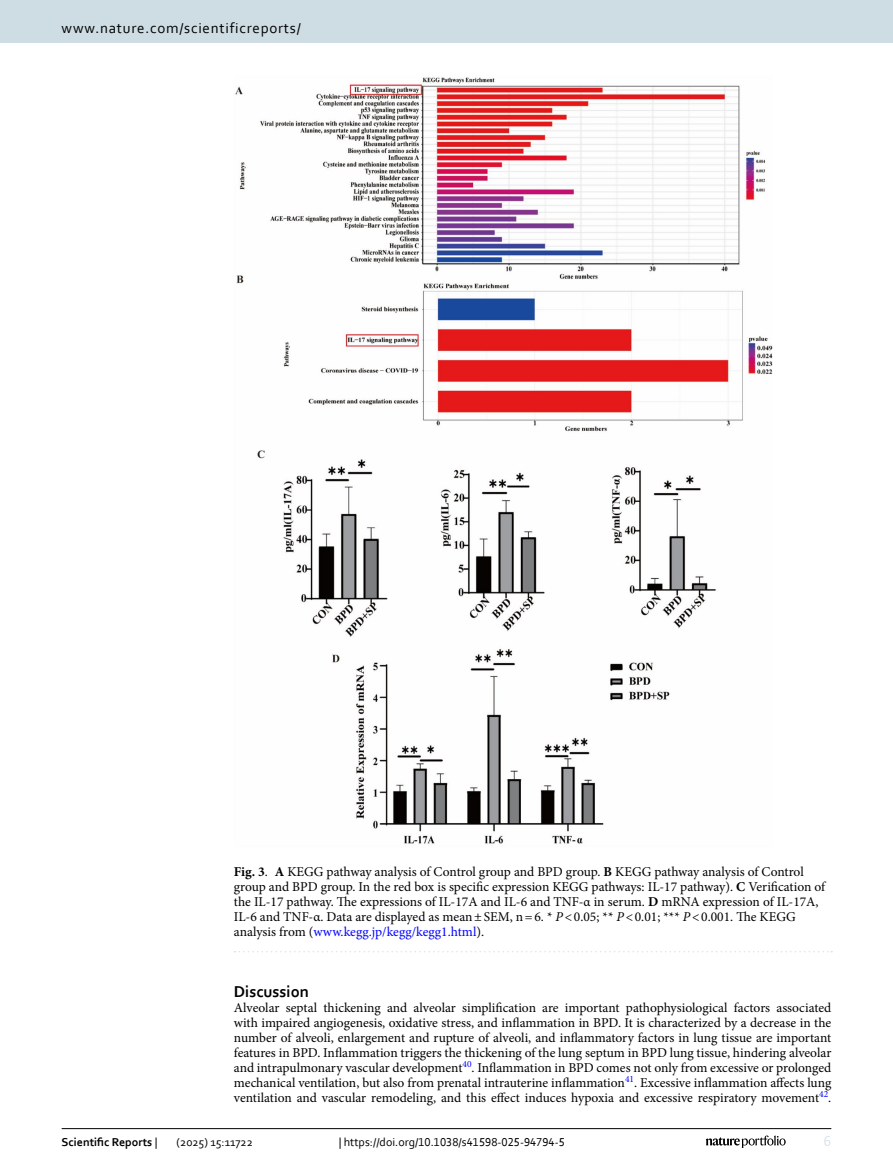
<style>
.page{position:relative;width:893px;height:1174px;background:#fff}
.page>*{position:absolute;margin:0;border:0;box-sizing:border-box;transform-origin:0 0}
.Head_1{font:700 16.5px "Corbel";color:#000}
.t1{font:15px "Corbel";letter-spacing:.05em;color:#000}
.t2{font:15px "Corbel";color:#d9e4eb}
.Body_Text{font:13.5px/15px "Minion Pro";letter-spacing:-.005em;color:#000;text-align:justify}
.Figure_Caption{font:13.5px/15px "Minion Pro";color:#000}
.t3{font:12px "Corbel";color:#000}
.t4{font:700 12px "Corbel";color:#000}
.s1{font-weight:700}
.s2{font-style:italic}
.s3{color:#00f}
.s4{font-weight:400}
</style>
<div class="page">
<img style="left:235px;top:77px;width:538px;height:767px">
<svg style="left:235px;top:951px;width:597px;height:1px"></svg>
<hr style="left:62px;top:1128px;width:769px;height:1px;background:#000">
<svg style="left:706px;top:1135px;width:80px;height:12px"></svg>
<div style="left:0;top:0;width:893px;height:43px;background:#cedde4"></div>
<p class="t1" style="left:62px;top:18px;width:241px">www.nature.com/scientificreports/</p>
<p class="Figure_Caption" style="left:234px;top:864px;width:593px"><span class="s1">Fig. 3</span>. <span class="s1">A</span> KEGG pathway analysis of Control group and BPD group. <span class="s1">B</span> KEGG pathway analysis of Control group and BPD group. In the red box is specific expression KEGG pathways: IL-17 pathway). <span class="s1">C</span> Verification of the IL-17 pathway. The expressions of IL-17A and IL-6 and TNF-α in serum. <span class="s1">D</span> mRNA expression of IL-17A, IL-6 and TNF-α. Data are displayed as mean±SEM, n=6. * <span class="s2">P</span>&lt;0.05; ** <span class="s2">P</span>&lt;0.01; *** <span class="s2">P</span>&lt;0.001. The KEGG analysis from (<span class="s3">www.kegg.jp/kegg/kegg1.html</span>).</p>
<p class="Head_1" style="left:234px;top:981px;width:77px">Discussion</p>
<p class="Body_Text" style="left:234px;top:1000px;width:599px">Alveolar septal thickening and alveolar simplification are important pathophysiological factors associated with impaired angiogenesis, oxidative stress, and inflammation in BPD. It is characterized by a decrease in the number of alveoli, enlargement and rupture of alveoli, and inflammatory factors in lung tissue are important features in BPD. Inflammation triggers the thickening of the lung septum in BPD lung tissue, hindering alveolar and intrapulmonary vascular development<sup>40</sup>. Inflammation in BPD comes not only from excessive or prolonged mechanical ventilation, but also from prenatal intrauterine inflammation<sup>41</sup>. Excessive inflammation affects lung ventilation and vascular remodeling, and this effect induces hypoxia and excessive respiratory movement<sup>42</sup>.</p>
<p class="t4" style="left:62px;top:1134px;width:97px">Scientific Reports <span class="s4">|</span></p>
<p class="t3" style="left:177px;top:1134px;width:78px">(2025) 15:11722</p>
<p class="t3" style="left:339px;top:1134px;width:228px">| https://doi.org/10.1038/s41598-025-94794-5</p>
<p class="t2" style="left:824px;top:1132px;width:9px">6</p>
</div>
